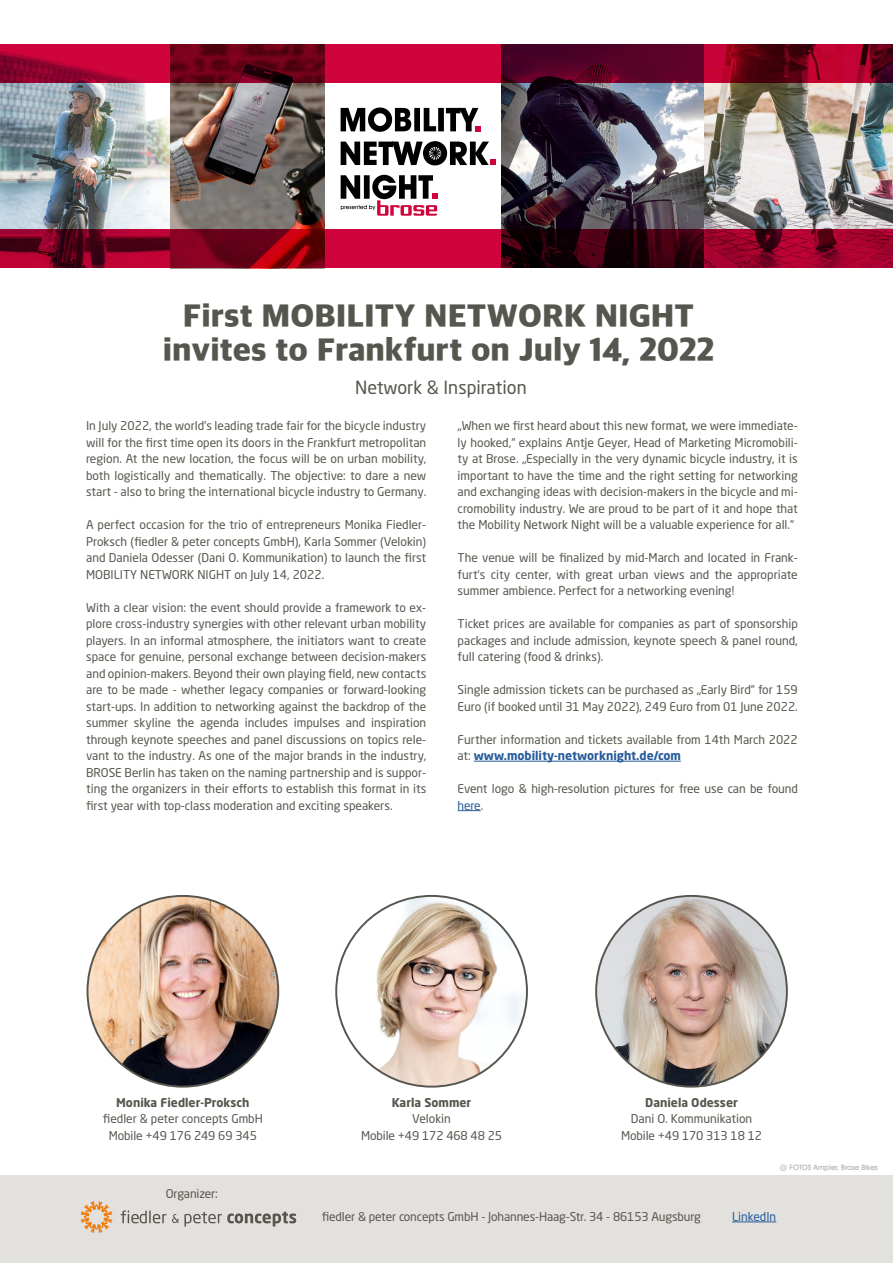
<style>
.page{position:relative;width:893px;height:1263px;background:#fff}
.page>*{position:absolute;margin:0;border:0;box-sizing:border-box;transform-origin:0 0}
.t1{font:800 33px/34.5px "Apple SD Gothic Neo";color:#57564e;text-align:center}
.t2{font:18px "Neo Sans Pro";color:#57564e}
.t3{font:12px/16.5px "Neo Sans Pro";color:#57564e;text-align:justify}
.t4{font:700 12px "Neo Sans Pro";color:#57564e}
.t5{font:12px "Neo Sans Pro";color:#275b9b}
.t6{font:500 7.5px "Avant Garde IT Cby BT";color:#aeaeae}
.s1{font-weight:700;color:#275b9b}
.s2{color:#275b9b}
</style>
<div class="page">
<div style="left:0;top:1176px;width:893px;height:87px;background:#e2e1dd"></div>
<svg style="left:81px;top:1201px;width:31px;height:32px"></svg>
<svg style="left:120px;top:1210px;width:176px;height:16px"></svg>
<hr style="left:474px;top:761px;width:207px;height:1px;background:#275b9b">
<svg style="left:458px;top:810px;width:23px;height:1px"></svg>
<img style="left:87px;top:896px;width:191px;height:191px;border-radius:95px">
<img style="left:336px;top:896px;width:191px;height:191px;border-radius:95px">
<img style="left:596px;top:896px;width:191px;height:191px;border-radius:95px">
<img style="left:0;top:83px;width:324px;height:186px">
<img style="left:703px;top:83px;width:190px;height:147px">
<svg style="left:341px;top:107px;width:140px;height:25px"></svg>
<svg style="left:341px;top:141px;width:155px;height:24px"></svg>
<svg style="left:341px;top:175px;width:96px;height:41px"></svg>
<img style="left:501px;top:83px;width:202px;height:147px">
<svg style="left:0;top:45px;width:893px;height:38px;background:#8b0229"></svg>
<svg style="left:0;top:230px;width:893px;height:38px;background:#7e0121"></svg>
<hr style="left:732px;top:1221px;width:44px;height:1px;background:#275b9b">
<h1 class="t1" style="left:163px;top:300px;width:553px">First MOBILITY NETWORK NIGHT invites to Frankfurt on July 14, 2022</h1>
<h2 class="t2" style="left:355px;top:377px;width:173px">Network &amp; Inspiration</h2>
<p class="t3" style="left:86px;top:417px;width:342px">In July 2022, the world‘s leading trade fair for the bicycle industry will for the first time open its doors in the Frankfurt metropolitan region. At the new location, the focus will be on urban mobility, both logistically and thematically. The objective: to dare a new start - also to bring the international bicycle industry to Germany.</p>
<p class="t3" style="left:86px;top:516px;width:342px">A perfect occasion for the trio of entrepreneurs Monika Fiedler-Proksch (fiedler &amp; peter concepts GmbH), Karla Sommer (Velokin) and Daniela Odesser (Dani O. Kommunikation) to launch the first MOBILITY NETWORK NIGHT on July 14, 2022.</p>
<p class="t3" style="left:86px;top:599px;width:342px">With a clear vision: the event should provide a framework to ex&shy;plore cross-industry synergies with other relevant urban mobility players. In an informal atmosphere, the initiators want to create space for genuine, personal exchange between decision-makers and opinion-makers. Beyond their own playing field, new contacts are to be made - whether legacy companies or forward-looking start-ups. In addition to networking against the backdrop of the summer skyline the agenda includes impulses and inspiration through keynote speeches and panel discussions on topics rele&shy;vant to the industry. As one of the major brands in the industry, BROSE Berlin has taken on the naming partnership and is suppor&shy;ting the organizers in their efforts to establish this format in its first year with top-class moderation and exciting speakers.</p>
<p class="t3" style="left:458px;top:417px;width:342px">„When we first heard about this new format, we were immediate&shy;ly hooked,“ explains Antje Geyer, Head of Marketing Micromobili&shy;ty at Brose. „Especially in the very dynamic bicycle industry, it is important to have the time and the right setting for networking and exchanging ideas with decision-makers in the bicycle and mi&shy;cromobility industry. We are proud to be part of it and hope that the Mobility Network Night will be a valuable experience for all.“</p>
<p class="t3" style="left:458px;top:549px;width:342px">The venue will be finalized by mid-March and located in Frank&shy;furt‘s city center, with great urban views and the appropriate summer ambience. Perfect for a networking evening!</p>
<p class="t3" style="left:458px;top:615px;width:342px">Ticket prices are available for companies as part of sponsorship packages and include admission, keynote speech &amp; panel round, full catering (food &amp; drinks).</p>
<p class="t3" style="left:458px;top:681px;width:342px">Single admission tickets can be purchased as „Early Bird“ for 159<br>Euro (if booked until 31 May 2022), 249 Euro from 01 June 2022.</p>
<p class="t3" style="left:458px;top:731px;width:342px">Further information and tickets available from 14th March 2022 at: <span class="s1">www.mobility-networknight.de/com</span></p>
<p class="t3" style="left:458px;top:780px;width:342px">Event logo &amp; high-resolution pictures for free use can be found <span class="s2">here</span>.</p>
<p class="t4" style="left:116px;top:1095px;width:135px">Monika Fiedler-Proksch</p>
<p class="t3" style="left:103px;top:1110px;width:162px;text-align:center">fiedler &amp; peter concepts GmbH<br>Mobile +49 176 249 69 345</p>
<p class="t3" style="left:166px;top:1185px;width:54px">Organizer:</p>
<p class="t4" style="left:392px;top:1095px;width:81px">Karla Sommer</p>
<p class="t3" style="left:361px;top:1110px;width:143px;text-align:center">Velokin<br>Mobile +49 172 468 48 25</p>
<p class="t4" style="left:645px;top:1095px;width:94px">Daniela Odesser</p>
<p class="t3" style="left:621px;top:1110px;width:143px;text-align:center">Dani O. Kommunikation<br>Mobile +49 170 313 18 12</p>
<p class="t6" style="left:780px;top:1163px;width:99px">@ FOTOS Ampler, Brose Bikes</p>
<p class="t3" style="left:322px;top:1208px;width:381px">fiedler &amp; peter concepts GmbH - Johannes-Haag-Str. 34 - 86153 Augsburg</p>
<p class="t5" style="left:732px;top:1209px;width:46px">LinkedIn</p>
</div>
